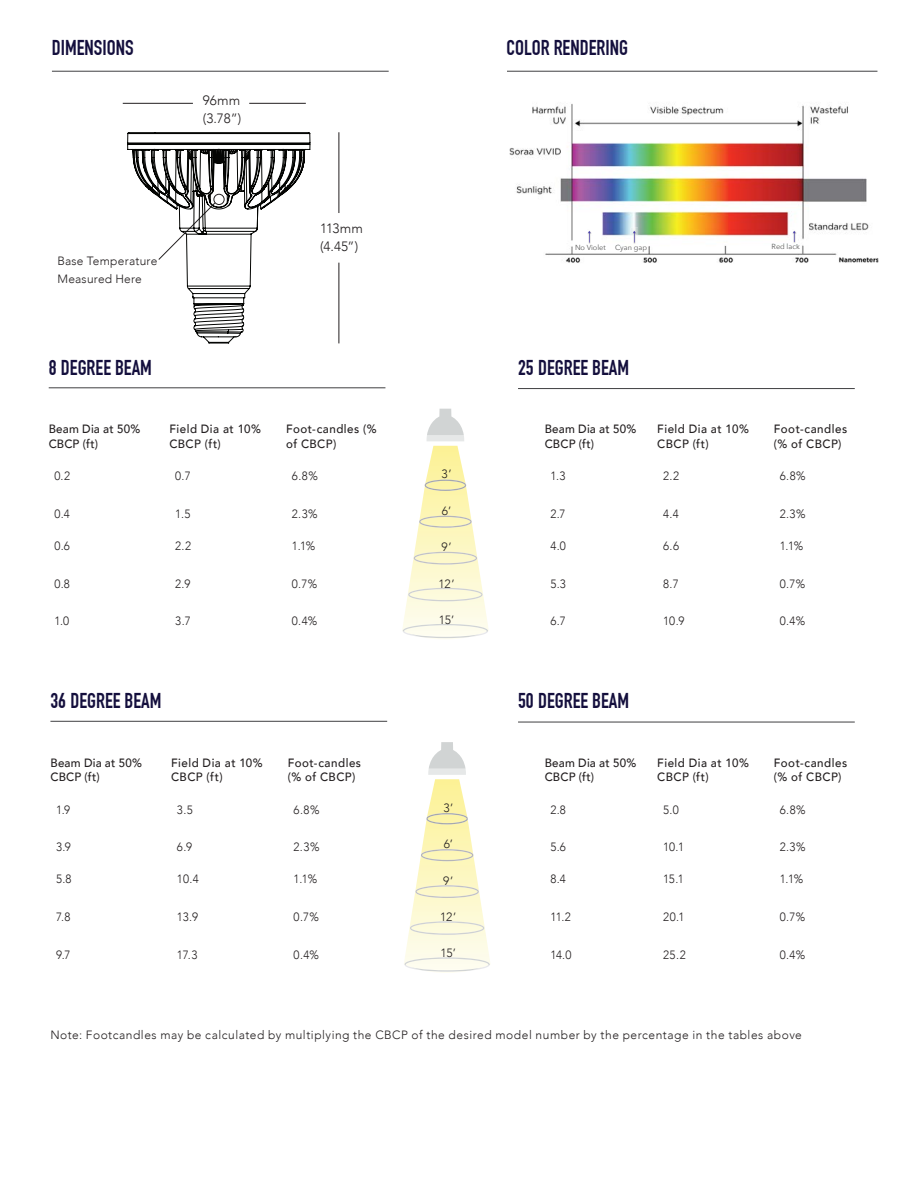
<style>
.page{position:relative;width:918px;height:1188px;background:#fff}
.page>*{position:absolute;margin:0;border:0;box-sizing:border-box;transform-origin:0 0}
.t1{font:700 21px "DIN Condensed";color:#140f3d}
.t2{font:300 13.5px/18px "Avenir";letter-spacing:.01em;color:#231f20}
.t3{font:300 12px "Avenir";letter-spacing:.04em;color:#231f20;scale:.96 1}
.t4{font:500 12px/14.4px "Avenir";letter-spacing:.04em;color:#231f20;scale:.96 1}
.t5{font:300 12px "Avenir";letter-spacing:.04em;color:#231f20}
.t6{font:500 12px/14.4px "Avenir";letter-spacing:.02em;color:#231f20;scale:.96 1}
.t7{font:300 12px/18px "Avenir";letter-spacing:.02em;color:#231f20}
.t8{font:7.35px "Avenir Next";color:#595959}
</style>
<div class="page">
<hr style="left:52px;top:71px;width:337px;height:1px;background:#404042">
<hr style="left:507px;top:71px;width:370px;height:1px;background:#404042">
<svg style="left:402px;top:409px;width:87px;height:229px"></svg>
<hr style="left:49px;top:387px;width:336px;height:1px;background:#404042">
<img style="left:509px;top:104px;width:369px;height:159px">
<img style="left:586px;top:228px;width:7px;height:16px">
<svg style="left:588px;top:231px;width:2px;height:11px"></svg>
<img style="left:631px;top:228px;width:7px;height:16px">
<svg style="left:633px;top:231px;width:2px;height:11px"></svg>
<img style="left:791px;top:228px;width:7px;height:16px">
<svg style="left:793px;top:231px;width:2px;height:11px"></svg>
<hr style="left:518px;top:388px;width:337px;height:1px;background:#404042">
<svg style="left:404px;top:742px;width:86px;height:230px"></svg>
<hr style="left:50px;top:721px;width:337px;height:1px;background:#404042">
<hr style="left:518px;top:722px;width:337px;height:1px;background:#404042">
<hr style="left:123px;top:103px;width:70px;height:1px;background:#231f20">
<hr style="left:249px;top:103px;width:57px;height:1px;background:#231f20">
<hr style="left:339px;top:132px;width:1px;height:81px;background:#231f20">
<hr style="left:339px;top:263px;width:1px;height:80px;background:#231f20">
<svg style="left:127px;top:132px;width:184px;height:212px"></svg>
<h1 class="t1" style="left:52px;top:36px;width:83px">DIMENSIONS</h1>
<h1 class="t1" style="left:507px;top:36px;width:123px">COLOR RENDERING</h1>
<p class="t2" style="left:203px;top:92px;width:40px">96mm (3.78”)</p>
<p class="t7" style="left:57px;top:252px;width:101px">Base Temperature<br>Measured Here</p>
<h1 class="t1" style="left:49px;top:355px;width:105px">8 DEGREE BEAM</h1>
<p class="t2" style="left:320px;top:220px;width:44px">113mm (4.45”)</p>
<p class="t6" style="left:49px;top:421px;width:97px">Beam Dia at 50%<br>CBCP (ft)</p>
<p class="t4" style="left:169px;top:421px;width:97px">Field Dia at 10%<br>CBCP (ft)</p>
<p class="t4" style="left:286px;top:421px;width:96px">Foot-candles (% of CBCP)</p>
<p class="t3" style="left:55px;top:469px;width:18px">0.2</p>
<p class="t3" style="left:175px;top:469px;width:18px">0.7</p>
<p class="t3" style="left:292px;top:469px;width:29px">6.8%</p>
<p class="t3" style="left:55px;top:507px;width:17px">0.4</p>
<p class="t3" style="left:175px;top:507px;width:18px">1.5</p>
<p class="t3" style="left:292px;top:507px;width:28px">2.3%</p>
<p class="t3" style="left:55px;top:539px;width:18px">0.6</p>
<p class="t3" style="left:175px;top:539px;width:18px">2.2</p>
<p class="t3" style="left:292px;top:539px;width:26px">1.1%</p>
<p class="t3" style="left:55px;top:576px;width:17px">0.8</p>
<p class="t3" style="left:175px;top:576px;width:17px">2.9</p>
<p class="t3" style="left:292px;top:576px;width:28px">0.7%</p>
<p class="t3" style="left:55px;top:614px;width:17px">1.0</p>
<p class="t3" style="left:175px;top:614px;width:18px">3.7</p>
<p class="t3" style="left:292px;top:614px;width:28px">0.4%</p>
<h1 class="t1" style="left:50px;top:688px;width:113px">36 DEGREE BEAM</h1>
<p class="t6" style="left:50px;top:755px;width:97px">Beam Dia at 50%<br>CBCP (ft)</p>
<p class="t4" style="left:171px;top:755px;width:97px">Field Dia at 10%<br>CBCP (ft)</p>
<p class="t4" style="left:288px;top:755px;width:78px">Foot-candles (% of CBCP)</p>
<p class="t3" style="left:56px;top:802px;width:16px">1.9</p>
<p class="t3" style="left:177px;top:802px;width:18px">3.5</p>
<p class="t3" style="left:294px;top:802px;width:29px">6.8%</p>
<p class="t3" style="left:56px;top:840px;width:17px">3.9</p>
<p class="t3" style="left:177px;top:840px;width:17px">6.9</p>
<p class="t3" style="left:294px;top:840px;width:28px">2.3%</p>
<p class="t3" style="left:56px;top:872px;width:18px">5.8</p>
<p class="t3" style="left:177px;top:872px;width:24px">10.4</p>
<p class="t3" style="left:294px;top:872px;width:26px">1.1%</p>
<p class="t3" style="left:56px;top:910px;width:16px">7.8</p>
<p class="t3" style="left:177px;top:910px;width:24px">13.9</p>
<p class="t3" style="left:294px;top:910px;width:28px">0.7%</p>
<p class="t3" style="left:56px;top:948px;width:16px">9.7</p>
<p class="t3" style="left:177px;top:948px;width:23px">17.3</p>
<p class="t3" style="left:294px;top:948px;width:28px">0.4%</p>
<p class="t5" style="left:442px;top:467px;width:11px">3’</p>
<p class="t5" style="left:442px;top:504px;width:11px">6’</p>
<p class="t5" style="left:442px;top:540px;width:12px">9’</p>
<p class="t5" style="left:439px;top:576px;width:18px">12’</p>
<p class="t5" style="left:439px;top:613px;width:17px">15’</p>
<p class="t5" style="left:443px;top:801px;width:11px">3’</p>
<p class="t5" style="left:444px;top:837px;width:11px">6’</p>
<p class="t5" style="left:443px;top:873px;width:12px">9’</p>
<p class="t5" style="left:440px;top:910px;width:18px">12’</p>
<p class="t5" style="left:441px;top:946px;width:17px">15’</p>
<p class="t8" style="left:575px;top:241px;width:32px">No Violet</p>
<p class="t8" style="left:615px;top:241px;width:33px">Cyan gap</p>
<p class="t8" style="left:772px;top:241px;width:30px">Red lack</p>
<h1 class="t1" style="left:518px;top:355px;width:113px">25 DEGREE BEAM</h1>
<p class="t6" style="left:545px;top:421px;width:97px">Beam Dia at 50%<br>CBCP (ft)</p>
<p class="t4" style="left:657px;top:421px;width:97px">Field Dia at 10%<br>CBCP (ft)</p>
<p class="t4" style="left:774px;top:421px;width:78px">Foot-candles (% of CBCP)</p>
<p class="t3" style="left:551px;top:469px;width:17px">1.3</p>
<p class="t3" style="left:663px;top:469px;width:18px">2.2</p>
<p class="t3" style="left:780px;top:469px;width:29px">6.8%</p>
<p class="t3" style="left:551px;top:507px;width:17px">2.7</p>
<p class="t3" style="left:663px;top:507px;width:18px">4.4</p>
<p class="t3" style="left:780px;top:507px;width:28px">2.3%</p>
<p class="t3" style="left:551px;top:539px;width:17px">4.0</p>
<p class="t3" style="left:663px;top:539px;width:18px">6.6</p>
<p class="t3" style="left:780px;top:539px;width:26px">1.1%</p>
<p class="t3" style="left:551px;top:576px;width:18px">5.3</p>
<p class="t3" style="left:663px;top:576px;width:18px">8.7</p>
<p class="t3" style="left:780px;top:576px;width:28px">0.7%</p>
<p class="t3" style="left:551px;top:614px;width:17px">6.7</p>
<p class="t3" style="left:663px;top:614px;width:24px">10.9</p>
<p class="t3" style="left:780px;top:614px;width:28px">0.4%</p>
<h1 class="t1" style="left:518px;top:688px;width:113px">50 DEGREE BEAM</h1>
<p class="t6" style="left:545px;top:755px;width:97px">Beam Dia at 50%<br>CBCP (ft)</p>
<p class="t4" style="left:657px;top:755px;width:97px">Field Dia at 10%<br>CBCP (ft)</p>
<p class="t4" style="left:774px;top:755px;width:78px">Foot-candles (% of CBCP)</p>
<p class="t3" style="left:551px;top:802px;width:17px">2.8</p>
<p class="t3" style="left:663px;top:802px;width:18px">5.0</p>
<p class="t3" style="left:780px;top:802px;width:29px">6.8%</p>
<p class="t3" style="left:551px;top:840px;width:18px">5.6</p>
<p class="t3" style="left:663px;top:840px;width:23px">10.1</p>
<p class="t3" style="left:780px;top:840px;width:28px">2.3%</p>
<p class="t3" style="left:551px;top:872px;width:17px">8.4</p>
<p class="t3" style="left:663px;top:872px;width:23px">15.1</p>
<p class="t3" style="left:780px;top:872px;width:26px">1.1%</p>
<p class="t3" style="left:551px;top:910px;width:22px">11.2</p>
<p class="t3" style="left:663px;top:910px;width:24px">20.1</p>
<p class="t3" style="left:780px;top:910px;width:28px">0.7%</p>
<p class="t3" style="left:551px;top:948px;width:23px">14.0</p>
<p class="t3" style="left:663px;top:948px;width:25px">25.2</p>
<p class="t3" style="left:780px;top:948px;width:28px">0.4%</p>
<p class="t5" style="left:50px;top:1027px;width:753px">Note: Footcandles may be calculated by multiplying the CBCP of the desired model number by the percentage in the tables above</p>
</div>
